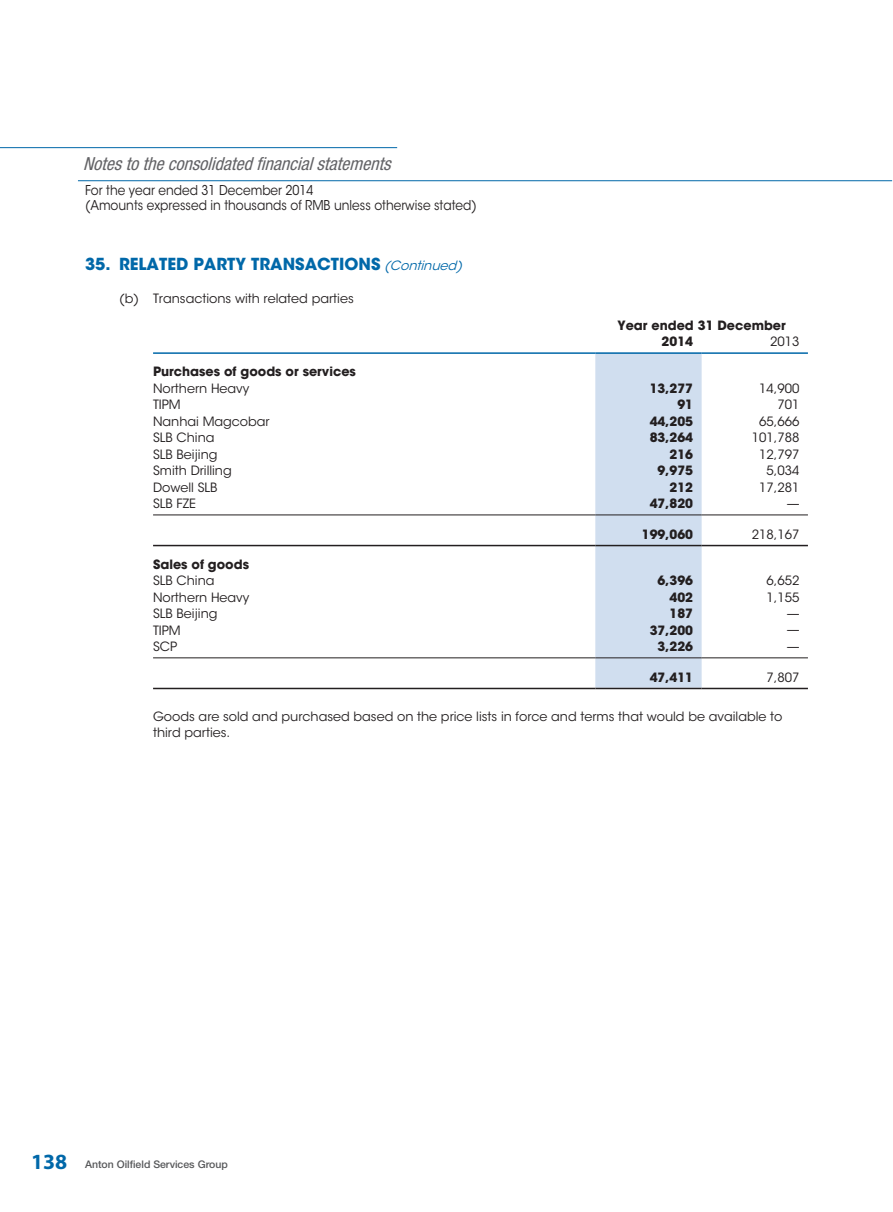
<style>
.page{position:relative;width:893px;height:1212px;background:#fff}
.page>*{position:absolute;margin:0;border:0;box-sizing:border-box;transform-origin:0 0}
.t1{font:italic condensed 18px "Helvetica Neue LT Std";color:#636366}
.t2{font:700 16.5px "ITC Avant Garde Std";color:#0068a9}
.t3{font:13.5px/15px "ITC Avant Garde Std";color:#231f20;scale:.9 1}
.t4{font:12.75px/16.5px "ITC Avant Garde Std";color:#231f20}
.t5{font:700 12.75px/16.5px "ITC Avant Garde Std";color:#231f20}
.t6{font:500 10.5px "Helvetica Neue LT Std";color:#57585a}
.s1{font-weight:400;font-style:italic;font-size:12.75px}
.s2{font-family:"Myriad Pro";font-weight:700;font-size:21.75px;color:#0068a9}
</style>
<div class="page">
<hr style="left:78px;top:180px;width:814px;height:1px;background:#0068a9">
<hr style="left:0;top:147px;width:397px;height:1px;background:#0068a9">
<div style="left:595px;top:354px;width:107px;height:334px;background:#d0deef"></div>
<hr style="left:153px;top:352px;width:442px;height:2px;background:#0068a9">
<hr style="left:595px;top:352px;width:107px;height:2px;background:#0068a9">
<hr style="left:702px;top:352px;width:106px;height:2px;background:#0068a9">
<hr style="left:153px;top:514px;width:442px;height:1px;background:#231f20">
<hr style="left:595px;top:514px;width:107px;height:1px;background:#231f20">
<hr style="left:702px;top:514px;width:106px;height:1px;background:#231f20">
<hr style="left:153px;top:545px;width:442px;height:1px;background:#231f20">
<hr style="left:595px;top:545px;width:107px;height:1px;background:#231f20">
<hr style="left:702px;top:545px;width:106px;height:1px;background:#231f20">
<hr style="left:153px;top:657px;width:442px;height:1px;background:#231f20">
<hr style="left:595px;top:657px;width:107px;height:1px;background:#231f20">
<hr style="left:702px;top:657px;width:106px;height:1px;background:#231f20">
<hr style="left:153px;top:688px;width:442px;height:1px;background:#231f20">
<hr style="left:595px;top:688px;width:107px;height:1px;background:#231f20">
<hr style="left:702px;top:688px;width:106px;height:1px;background:#231f20">
<h1 class="t1" style="left:83px;top:153px;width:314px">Notestotheconsolidatedfinancialstatements</h1>
<p class="t3" style="left:85px;top:183px;width:437px">For the year ended 31 December 2014<br>(Amounts expressed in thousands of RMB unless otherwise stated)</p>
<p class="t2" style="left:85px;top:253px;width:383px">35. RELATED PARTY TRANSACTIONS <span class="s1">(Continued)</span></p>
<p class="t4" style="left:119px;top:290px;width:236px">(b) Transactions with related parties</p>
<p class="t5" style="left:662px;top:317px;width:126px;text-indent:-44px">Year ended 31 December<br>2014</p>
<p class="t4" style="left:770px;top:334px;width:31px">2013</p>
<p class="t5" style="left:153px;top:363px;width:204px">Purchases of goods or services</p>
<p class="t4" style="left:153px;top:380px;width:98px">Northern Heavy</p>
<p class="t5" style="left:650px;top:380px;width:45px">13,277</p>
<p class="t4" style="left:759px;top:380px;width:42px">14,900</p>
<p class="t4" style="left:153px;top:397px;width:29px">TIPM</p>
<p class="t5" style="left:677px;top:396px;width:17px">91</p>
<p class="t4" style="left:777px;top:397px;width:24px">701</p>
<p class="t4" style="left:153px;top:413px;width:118px">Nanhai Magcobar</p>
<p class="t5" style="left:650px;top:413px;width:45px">44,205</p>
<p class="t4" style="left:759px;top:413px;width:42px">65,666</p>
<p class="t4" style="left:153px;top:430px;width:63px">SLB China</p>
<p class="t5" style="left:650px;top:429px;width:45px">83,264</p>
<p class="t4" style="left:752px;top:430px;width:49px">101,788</p>
<p class="t4" style="left:153px;top:446px;width:66px">SLB Beijing</p>
<p class="t5" style="left:669px;top:446px;width:25px">216</p>
<p class="t4" style="left:759px;top:446px;width:42px">12,797</p>
<p class="t4" style="left:153px;top:463px;width:80px">Smith Drilling</p>
<p class="t5" style="left:658px;top:462px;width:37px">9,975</p>
<p class="t4" style="left:766px;top:463px;width:35px">5,034</p>
<p class="t4" style="left:153px;top:479px;width:66px">Dowell SLB</p>
<p class="t5" style="left:669px;top:479px;width:25px">212</p>
<p class="t4" style="left:759px;top:479px;width:42px">17,281</p>
<p class="t4" style="left:153px;top:496px;width:44px">SLB FZE</p>
<p class="t5" style="left:650px;top:495px;width:45px">47,820</p>
<p class="t4" style="left:787px;top:495px;width:14px">—</p>
<p class="t5" style="left:642px;top:526px;width:53px">199,060</p>
<p class="t4" style="left:752px;top:526px;width:49px">218,167</p>
<p class="t5" style="left:153px;top:556px;width:97px">Sales of goods</p>
<p class="t4" style="left:153px;top:573px;width:63px">SLB China</p>
<p class="t5" style="left:658px;top:572px;width:37px">6,396</p>
<p class="t4" style="left:766px;top:573px;width:35px">6,652</p>
<p class="t4" style="left:153px;top:589px;width:98px">Northern Heavy</p>
<p class="t5" style="left:669px;top:589px;width:25px">402</p>
<p class="t4" style="left:766px;top:589px;width:35px">1,155</p>
<p class="t4" style="left:153px;top:606px;width:66px">SLB Beijing</p>
<p class="t5" style="left:669px;top:605px;width:25px">187</p>
<p class="t4" style="left:787px;top:605px;width:14px">—</p>
<p class="t4" style="left:153px;top:622px;width:29px">TIPM</p>
<p class="t5" style="left:650px;top:622px;width:45px">37,200</p>
<p class="t4" style="left:787px;top:621px;width:14px">—</p>
<p class="t4" style="left:153px;top:639px;width:26px">SCP</p>
<p class="t5" style="left:658px;top:638px;width:37px">3,226</p>
<p class="t4" style="left:787px;top:638px;width:14px">—</p>
<p class="t5" style="left:650px;top:669px;width:45px">47,411</p>
<p class="t4" style="left:766px;top:669px;width:35px">7,807</p>
<p class="t4" style="left:153px;top:708px;width:631px">Goods are sold and purchased based on the price lists in force and terms that would be available to third parties.</p>
<p class="t6" style="left:31px;top:1158px;width:198px"><span class="s2">138</span> Anton Oilfield Services Group</p>
</div>
